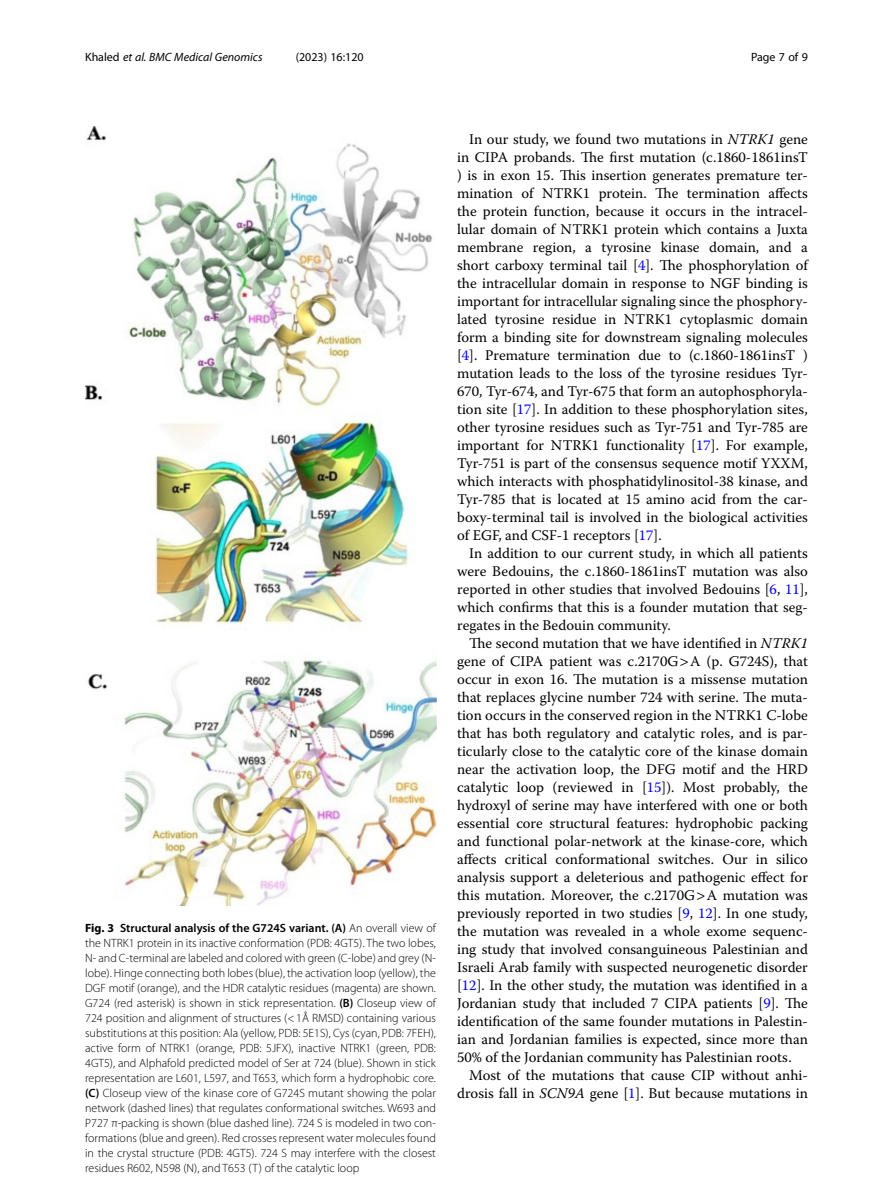
<style>
.page{position:relative;width:893px;height:1191px;background:#fff}
.page>*{position:absolute;margin:0;border:0;box-sizing:border-box;transform-origin:0 0}
.Body_Text_Indent{font:14.7px/18px "Warnock Pro";color:#000;text-align:justify}
.Figure_Caption{font:300 12px/15px "Myriad Pro";color:#000;text-align:justify}
.t1{font:italic 12px "Myriad Pro";color:#000}
.t2{font:12px "Myriad Pro";color:#000}
.s1{font-style:normal}
.s2{font-weight:700}
.s3{font-weight:600}
.s4{font-style:italic}
.s5{color:#00f}
</style>
<div class="page">
<img style="left:85px;top:126px;width:351px;height:779px">
<p class="t1" style="left:85px;top:50px;width:179px"><span class="s1">Khaled</span> et al. BMC Medical Genomics</p>
<p class="t2" style="left:296px;top:50px;width:70px">(2023) 16:120</p>
<p class="t2" style="left:751px;top:50px;width:58px">Page 7 of 9</p>
<p class="Figure_Caption" style="left:85px;top:920px;width:352px"><span class="s2">Fig. 3</span> <span class="s3">Structural analysis of the G724S variant. (A)</span> An overall view of the NTRK1 protein in its inactive conformation (PDB: 4GT5). The two lobes, N- and C-terminal are labeled and colored with green (C-lobe) and grey (N&shy;lobe). Hinge connecting both lobes (blue), the activation loop (yellow), the DGF motif (orange), and the HDR catalytic residues (magenta) are shown.<br>G724 (red asterisk) is shown in stick representation. <span class="s3">(B)</span> Closeup view of 724 position and alignment of structures (&lt;1Å RMSD) containing various substitutions at this position: Ala (yellow, PDB: 5E1S), Cys (cyan, PDB: 7FEH), active form of NTRK1 (orange, PDB: 5JFX), inactive NTRK1 (green, PDB:<br>4GT5), and Alphafold predicted model of Ser at 724 (blue). Shown in stick representation are L601, L597, and T653, which form a hydrophobic core. <span class="s3">(C)</span> Closeup view of the kinase core of G724S mutant showing the polar network (dashed lines) that regulates conformational switches. W693 and P727 π-packing is shown (blue dashed line). 724 S is modeled in two con&shy;formations (blue and green). Red crosses represent water molecules found in the crystal structure (PDB: 4GT5). 724 S may interfere with the closest residues R602, N598 (N), and T653 (T) of the catalytic loop</p>
<p class="Body_Text_Indent" style="left:457px;top:130px;width:352px;text-indent:12px">In our study, we found two mutations in <span class="s4">NTRK1</span> gene in CIPA probands. The first mutation (c.1860-1861insT ) is in exon 15. This insertion generates premature ter&shy;mination of NTRK1 protein. The termination affects the protein function, because it occurs in the intracel&shy;lular domain of NTRK1 protein which contains a Juxta membrane region, a tyrosine kinase domain, and a short carboxy terminal tail [<span class="s5">4</span>]. The phosphorylation of the intracellular domain in response to NGF binding is important for intracellular signaling since the phosphory&shy;lated tyrosine residue in NTRK1 cytoplasmic domain form a binding site for downstream signaling molecules [<span class="s5">4</span>]. Premature termination due to (c.1860-1861insT ) mutation leads to the loss of the tyrosine residues Tyr-670, Tyr-674, and Tyr-675 that form an autophosphoryla&shy;tion site [<span class="s5">17</span>]. In addition to these phosphorylation sites, other tyrosine residues such as Tyr-751 and Tyr-785 are important for NTRK1 functionality [<span class="s5">17</span>]. For example, Tyr-751 is part of the consensus sequence motif YXXM, which interacts with phosphatidylinositol-38 kinase, and Tyr-785 that is located at 15 amino acid from the car&shy;boxy-terminal tail is involved in the biological activities of EGF, and CSF-1 receptors [<span class="s5">17</span>].</p>
<p class="Body_Text_Indent" style="left:457px;top:544px;width:352px;text-indent:12px">In addition to our current study, in which all patients were Bedouins, the c.1860-1861insT mutation was also reported in other studies that involved Bedouins [<span class="s5">6</span>, <span class="s5">11</span>], which confirms that this is a founder mutation that seg&shy;regates in the Bedouin community.</p>
<p class="Body_Text_Indent" style="left:457px;top:634px;width:352px;text-indent:12px">The second mutation that we have identified in <span class="s4">NTRK1 </span>gene of CIPA patient was c.2170G A (p. G724S), that occur in exon 16. The mutation is a missense mutation that replaces glycine number 724 with serine. The muta&shy;tion occurs in the conserved region in the NTRK1 C-lobe that has both regulatory and catalytic roles, and is par&shy;ticularly close to the catalytic core of the kinase domain near the activation loop, the DFG motif and the HRD catalytic loop (reviewed in [<span class="s5">15</span>]). Most probably, the hydroxyl of serine may have interfered with one or both essential core structural features: hydrophobic packing and functional polar-network at the kinase-core, which affects critical conformational switches. Our in silico analysis support a deleterious and pathogenic effect for this mutation. Moreover, the c.2170G A mutation was previously reported in two studies [<span class="s5">9</span>, <span class="s5">12</span>]. In one study, the mutation was revealed in a whole exome sequenc&shy;ing study that involved consanguineous Palestinian and Israeli Arab family with suspected neurogenetic disorder [<span class="s5">12</span>]. In the other study, the mutation was identified in a Jordanian study that included 7 CIPA patients [<span class="s5">9</span>]. The identification of the same founder mutations in Palestin&shy;ian and Jordanian families is expected, since more than 50% of the Jordanian community has Palestinian roots.</p>
<p class="Body_Text_Indent" style="left:457px;top:1066px;width:352px;text-align:right">Most of the mutations that cause CIP without anhi&shy;drosis fall in <span class="s4">SCN9A</span> gene [<span class="s5">1</span>]. But because mutations in</p>
</div>
